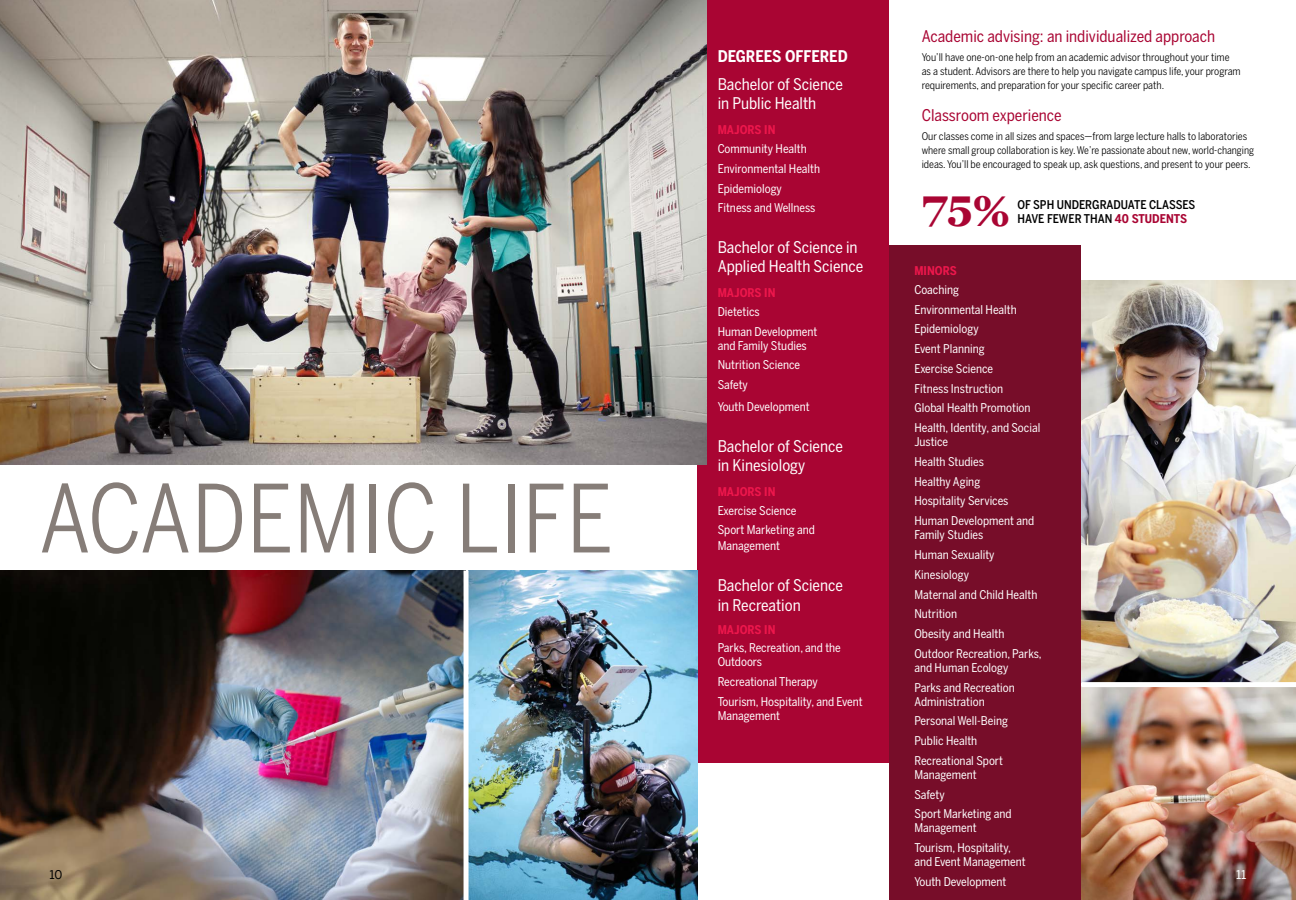
<style>
.page{position:relative;width:1296px;height:900px;background:#fff}
.page>*{position:absolute;margin:0;border:0;box-sizing:border-box;transform-origin:0 0}
.t1{font:93px "Benton Sans Cond";color:#867d78}
.t2{font:700 43px "Georgia Pro";color:#a90533}
.t3{font:16px/19.2px "Benton Sans Cond";color:#fff}
.t4{font:16px "Benton Sans Cond";color:#a90533}
.t5{font:700 16px "Benton Sans Cond";color:#fff}
.t6{font:12px/19.8px "Benton Sans Cond";color:#fff}
.t7{font:500 12px "Benton Sans Cond";color:#000}
.t8{font:700 12px "Benton Sans Cond";color:#ed174c}
.t9{font:12px "Benton Sans";color:#fff}
.t10{font:12px "Benton Sans";color:#000}
.t11{font:10.5px/14px "Benton Sans Cond";color:#000}
.s1{font-weight:700;color:#a90533}
</style>
<div class="page">
<img style="left:1081px;top:687px;width:215px;height:213px">
<img style="left:1081px;top:280px;width:215px;height:402px">
<div style="left:889px;top:246px;width:192px;height:654px;background:#770d29"></div>
<div style="left:698px;top:0;width:191px;height:762px;background:#a90533"></div>
<img style="left:0;top:571px;width:464px;height:329px">
<img style="left:469px;top:571px;width:229px;height:329px">
<img style="left:0;top:0;width:706px;height:464px">
<h1 class="t1" style="left:39px;top:463px;width:576px">ACADEMIC LIFE</h1>
<p class="t10" style="left:50px;top:868px;width:15px">10</p>
<h3 class="t5" style="left:718px;top:46px;width:131px">DEGREES OFFERED</h3>
<h3 class="t3" style="left:718px;top:75px;width:127px">Bachelor of Science in Public Health</h3>
<p class="t8" style="left:718px;top:123px;width:59px">MAJORS IN</p>
<p class="t6" style="left:718px;top:139px;width:104px">Community Health<br>Environmental Health<br>Epidemiology<br>Fitness and Wellness</p>
<h3 class="t3" style="left:718px;top:238px;width:147px">Bachelor of Science in<br>Applied Health Science</h3>
<p class="t8" style="left:718px;top:286px;width:59px">MAJORS IN</p>
<p class="t6" style="left:718px;top:302px;width:101px">Dietetics<br>Human Development</p>
<p class="t6" style="left:718px;top:335px;width:91px">and Family Studies<br>Nutrition Science<br>Safety</p>
<p class="t6" style="left:718px;top:397px;width:94px">Youth Development</p>
<h3 class="t3" style="left:718px;top:436px;width:127px">Bachelor of Science in Kinesiology</h3>
<p class="t8" style="left:718px;top:484px;width:59px">MAJORS IN</p>
<p class="t6" style="left:718px;top:500px;width:99px">Exercise Science<br>Sport Marketing and</p>
<p class="t6" style="left:718px;top:536px;width:64px">Management</p>
<h3 class="t3" style="left:718px;top:576px;width:127px">Bachelor of Science in Recreation</h3>
<p class="t8" style="left:718px;top:622px;width:59px">MAJORS IN</p>
<p class="t6" style="left:718px;top:641px;width:125px;line-height:14px">Parks, Recreation, and the<br>Outdoors</p>
<p class="t6" style="left:718px;top:672px;width:147px">Recreational Therapy<br>Tourism, Hospitality, and Event</p>
<p class="t6" style="left:718px;top:705px;width:64px">Management</p>
<h3 class="t4" style="left:922px;top:27px;width:295px">Academic advising: an individualized approach</h3>
<p class="t11" style="left:922px;top:50px;width:321px">You’ll have one-on-one help from an academic advisor throughout your time as a student. Advisors are there to help you navigate campus life, your program requirements, and preparation for your specific career path.</p>
<h3 class="t4" style="left:922px;top:106px;width:141px">Classroom experience</h3>
<p class="t11" style="left:922px;top:129px;width:334px">Our classes come in all sizes and spaces—from large lecture halls to laboratories where small group collaboration is key. We’re passionate about new, world-changing ideas. You’ll be encouraged to speak up, ask questions, and present to your peers.</p>
<p class="t7" style="left:1017px;top:197px;width:179px">OF SPH UNDERGRADUATE CLASSES</p>
<h2 class="t2" style="left:921px;top:186px;width:91px">75%</h2>
<p class="t7" style="left:1017px;top:211px;width:171px">HAVE FEWER THAN <span class="s1">40 STUDENTS</span></p>
<p class="t8" style="left:914px;top:263px;width:44px">MINORS</p>
<p class="t6" style="left:914px;top:280px;width:127px">Coaching<br>Environmental Health<br>Epidemiology<br>Event Planning<br>Exercise Science<br>Fitness Instruction<br>Global Health Promotion<br>Health, Identity, and Social</p>
<p class="t6" style="left:914px;top:432px;width:121px">Justice<br>Health Studies<br>Healthy Aging<br>Hospitality Services<br>Human Development and</p>
<p class="t6" style="left:914px;top:525px;width:129px">Family Studies<br>Human Sexuality<br>Kinesiology<br>Maternal and Child Health<br>Nutrition<br>Obesity and Health<br>Outdoor Recreation, Parks,</p>
<p class="t6" style="left:914px;top:658px;width:102px">and Human Ecology<br>Parks and Recreation</p>
<p class="t6" style="left:914px;top:691px;width:95px">Administration<br>Personal Well-Being<br>Public Health<br>Recreational Sport</p>
<p class="t6" style="left:914px;top:765px;width:99px">Management<br>Safety<br>Sport Marketing and</p>
<p class="t6" style="left:914px;top:818px;width:98px">Management<br>Tourism, Hospitality,</p>
<p class="t6" style="left:914px;top:852px;width:113px">and Event Management<br>Youth Development</p>
<p class="t9" style="left:1236px;top:868px;width:12px">11</p>
</div>
